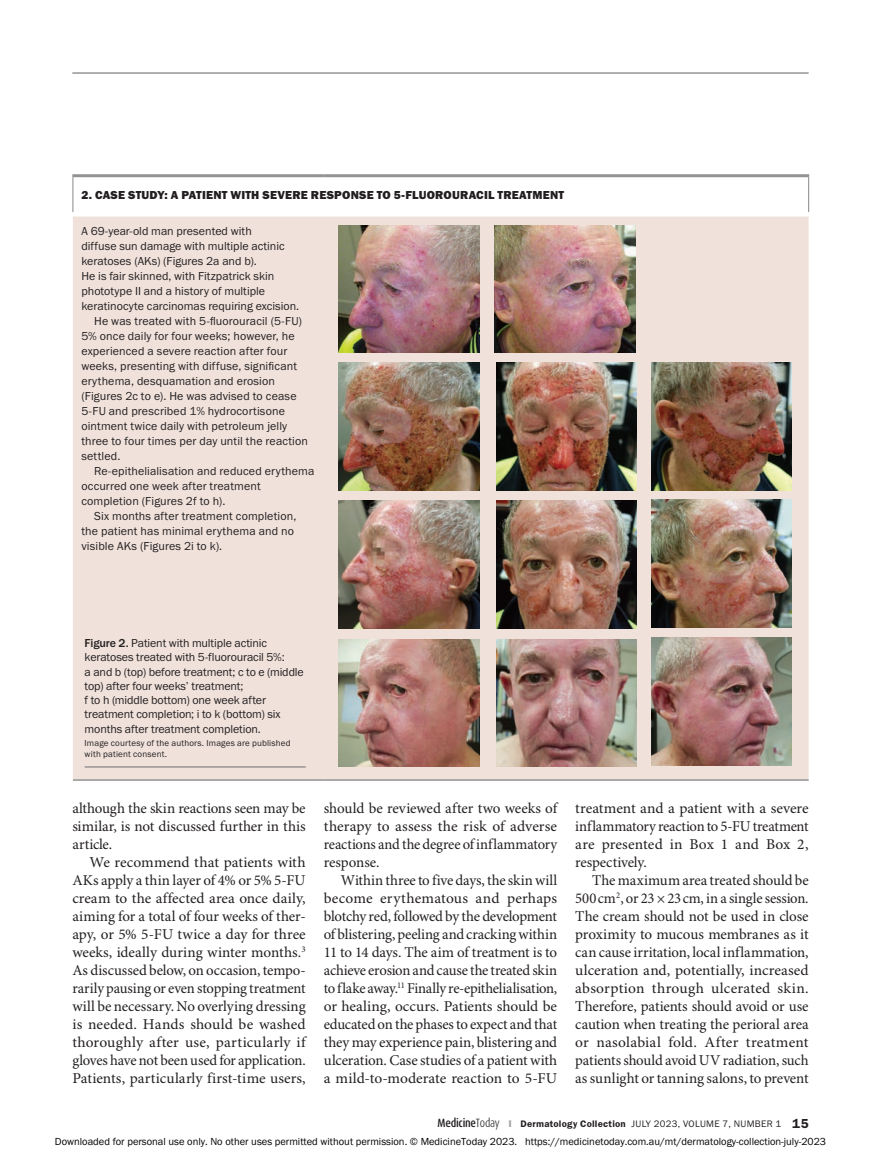
<style>
.page{position:relative;width:881px;height:1161px;background:#fff}
.page>*{position:absolute;margin:0;border:0;box-sizing:border-box;transform-origin:0 0}
.Article_Text{font:15px/18px "Minion Pro";letter-spacing:-.005em;color:#231f20;text-align:justify}
.Article_Text_no_indent{font:15px/18px "Minion Pro";letter-spacing:-.01em;color:#231f20;text-align:justify}
.Table_Body_Indent{font:12px/15px "Franklin Gothic URW Boo";letter-spacing:.01em;color:#231f20}
.Caption_Rule_below{font:12px/14.2px "Franklin Gothic URW Boo";letter-spacing:-.01em;color:#231f20}
.Table_body{font:12px/15px "Franklin Gothic URW Boo";color:#231f20}
.Table_head_Heavy{font:12px "Franklin Gothic URW Hea";letter-spacing:.015em;color:#231f20}
.t1{font:10.5px "Franklin Gothic URW Boo";color:#000}
.t2{font:9.75px "Franklin Gothic URW Boo";letter-spacing:.025em;color:#231f20}
.Table_footnote{font:9px/11.2px "Franklin Gothic URW Boo";letter-spacing:.02em;color:#231f20}
.s1{font-family:"Franklin Gothic URW";font-weight:500}
.s2{font-family:"Dax Condensed";font-weight:500;font-size:12px}
.s3{font-family:"Dax Condensed";font-weight:300;font-size:12px}
.s4{color:#a8a9ad}
.s5{font-family:"Franklin Gothic URW Dem"}
.s6{font-family:"Franklin Gothic URW Dem";font-size:13.5px}
</style>
<div class="page">
<hr style="left:72px;top:72px;width:736px;height:2px;background:#939598">
<div style="left:73px;top:217px;width:735px;height:562px;background:#f0e2db"></div>
<hr style="left:73px;top:779px;width:251px;height:2px;background:#939393">
<hr style="left:324px;top:779px;width:484px;height:2px;background:#939393">
<hr style="left:72px;top:177px;width:1px;height:35px;background:#939598">
<hr style="left:807px;top:177px;width:1px;height:35px;background:#939598">
<hr style="left:72px;top:174px;width:252px;height:3px;background:#939393">
<hr style="left:324px;top:174px;width:484px;height:3px;background:#939393">
<hr style="left:85px;top:766px;width:220px;height:1px;background:#6c6d70">
<img style="left:338px;top:225px;width:141px;height:128px">
<img style="left:338px;top:363px;width:141px;height:127px">
<img style="left:338px;top:501px;width:141px;height:127px">
<img style="left:338px;top:639px;width:141px;height:127px">
<img style="left:495px;top:225px;width:140px;height:128px">
<img style="left:496px;top:363px;width:140px;height:127px">
<img style="left:496px;top:501px;width:140px;height:127px">
<img style="left:496px;top:639px;width:140px;height:127px">
<img style="left:651px;top:500px;width:140px;height:127px">
<img style="left:651px;top:638px;width:140px;height:127px">
<img style="left:651px;top:363px;width:140px;height:127px">
<p class="Table_head_Heavy" style="left:81px;top:187px;width:484px">2. CASE STUDY: A PATIENT WITH SEVERE RESPONSE TO 5-FLUOROURACIL TREATMENT</p>
<p class="Table_body" style="left:81px;top:223px;width:219px">A 69-year-old man presented with<br>diffuse sun damage with multiple actinic keratoses (AKs) (Figures 2a and b).<br>He is fair skinned, with Fitzpatrick skin phototype II and a history of multiple keratinocyte carcinomas requiring excision.</p>
<p class="Table_Body_Indent" style="left:81px;top:313px;width:228px;text-indent:13px">He was treated with 5-fluorouracil (5-FU)<br>5% once daily for four weeks; however, he experienced a severe reaction after four weeks, presenting with diffuse, significant erythema, desquamation and erosion (Figures 2c to e). He was advised to cease 5-FU and prescribed 1% hydrocortisone ointment twice daily with petroleum jelly three to four times per day until the reaction settled.</p>
<p class="Table_Body_Indent" style="left:81px;top:463px;width:234px;text-indent:13px">Re-epithelialisation and reduced erythema occurred one week after treatment completion (Figures 2f to h).</p>
<p class="Table_Body_Indent" style="left:81px;top:508px;width:216px;text-indent:13px">Six months after treatment completion, the patient has minimal erythema and no visible AKs (Figures 2i to k).</p>
<p class="Caption_Rule_below" style="left:85px;top:636px;width:220px"><span class="s1">Figure 2.</span> Patient with multiple actinic keratoses treated with 5-fluorouracil 5%:<br>a and b (top) before treatment; c to e (middle top) after four weeks’ treatment;<br>f to h (middle bottom) one week after treatment completion; i to k (bottom) six months after treatment completion.</p>
<p class="Table_footnote" style="left:85px;top:737px;width:207px">Image courtesy of the authors. Images are published with patient consent.</p>
<p class="Article_Text_no_indent" style="left:72px;top:799px;width:235px">although the skin reactions seen may be similar, is not discussed further in this article.</p>
<p class="Article_Text" style="left:72px;top:853px;width:235px;text-indent:17px">We recommend that patients with AKs apply a thin layer of 4% or 5% 5-FU cream to the affected area once daily, aiming for a total of four weeks of ther&shy;apy, or 5% 5-FU twice a day for three weeks, ideally during winter months.<sup>3<br></sup>As discussed below, on occasion, tempo&shy;rarily pausing or even stopping treatment will be necessary. No overlying dressing is needed. Hands should be washed thoroughly after use, particularly if gloves have not been used for application.<br>Patients, particularly first-time users,</p>
<p class="Article_Text" style="left:324px;top:799px;width:235px">should be reviewed after two weeks of therapy to assess the risk of adverse reactions and the degree of inflammatory response.</p>
<p class="Article_Text" style="left:324px;top:871px;width:235px;text-indent:17px">Within three to five days, the skin will become erythematous and perhaps blotchy red, followed by the development of blistering, peeling and cracking within 11 to 14 days. The aim of treatment is to achieve erosion and cause the treated skin to flake away.<sup>11</sup> Finally re-epithelialisation, or healing, occurs. Patients should be educated on the phases to expect and that they may experience pain, blistering and ulceration. Case studies of a patient with a mild-to-moderate reaction to 5-FU</p>
<p class="Article_Text" style="left:575px;top:799px;width:235px">treatment and a patient with a severe inflammatory reaction to 5-FU treatment are presented in Box 1 and Box 2, respectively.</p>
<p class="Article_Text" style="left:575px;top:871px;width:235px;text-indent:17px">The maximum area treated should be 500cm<sup>2</sup>, or 23 × 23cm, in a single session.<br>The cream should not be used in close proximity to mucous membranes as it can cause irritation, local inflammation, ulceration and, potentially, increased absorption through ulcerated skin.<br>Therefore, patients should avoid or use caution when treating the perioral area or nasolabial fold. After treatment patients should avoid UV radiation, such as sunlight or tanning salons, to prevent</p>
<p class="t2" style="left:437px;top:1118px;width:372px"><span class="s2">Medicine</span><span class="s3">Today</span> <span class="s4">❙</span> <span class="s5">Dermatology Collection</span> JULY 2023, VOLUME 7, NUMBER 1 <span class="s6">15</span></p>
<p class="t1" style="left:55px;top:1135px;width:772px">Downloaded for personal use only. No other uses permitted without permission. © MedicineToday 2023. https://medicinetoday.com.au/mt/dermatology-collection-july-2023</p>
</div>
